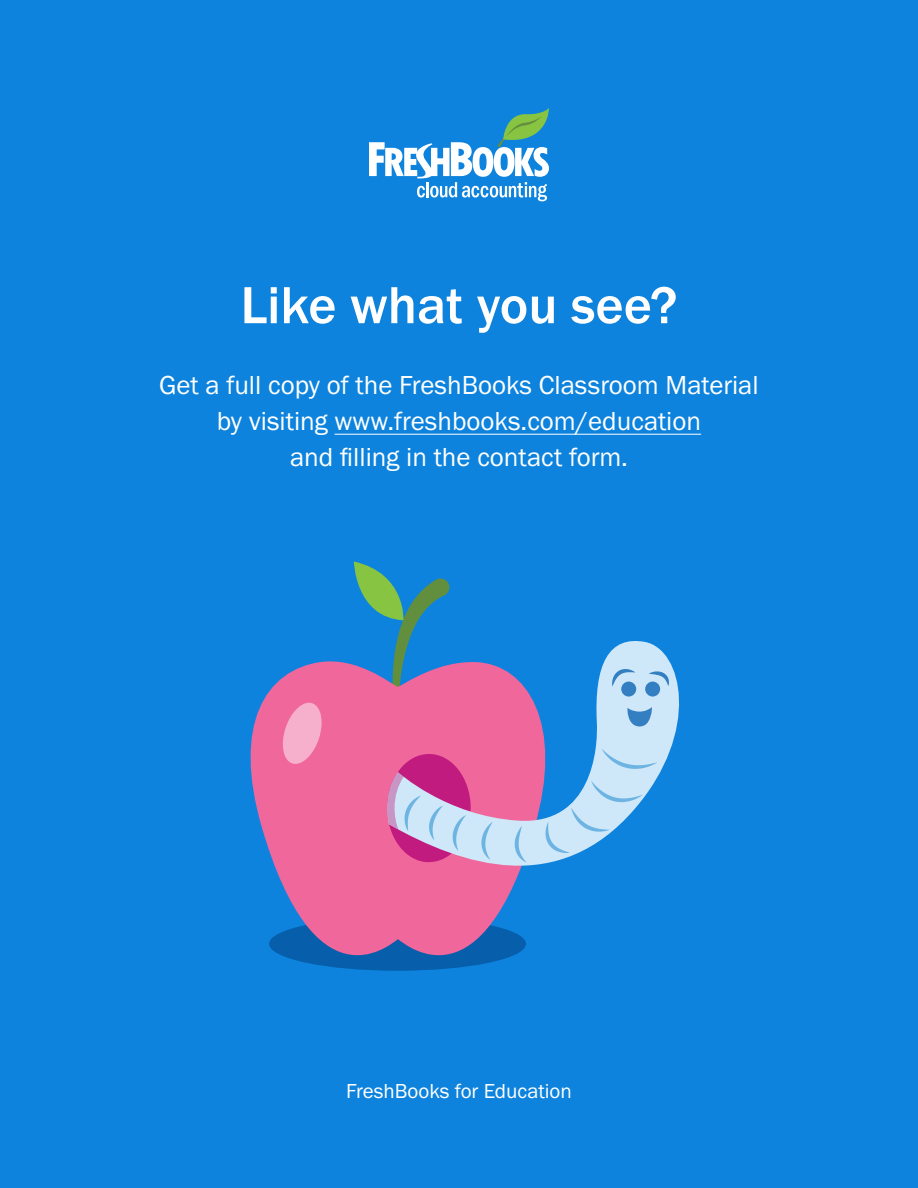
<style>
.page{position:relative;width:918px;height:1188px;background:#0d83dd}
.page>*{position:absolute;margin:0;border:0;box-sizing:border-box;transform-origin:0 0}
.t1{font:500 54px "Franklin Gothic URW";color:#fff}
.t2{font:27px/36px "Franklin Gothic URW Boo";color:#fff;text-align:center}
.t3{font:21px "Franklin Gothic URW Boo";color:#fff}
</style>
<div class="page">
<hr style="left:335px;top:434px;width:366px;height:1px;background:#fff">
<svg style="left:250px;top:661px;width:276px;height:310px;fill:#f0679b"></svg>
<svg style="left:280px;top:703px;width:44px;height:61px;background:#f496ba"></svg>
<svg style="left:382px;top:641px;width:297px;height:256px"></svg>
<div style="left:621px;top:682px;width:15px;height:15px;background:#337fc2;border-radius:50%"></div>
<div style="left:645px;top:682px;width:15px;height:15px;background:#337fc2;border-radius:50%"></div>
<svg style="left:627px;top:707px;width:25px;height:20px"></svg>
<svg style="left:612px;top:669px;width:23px;height:18px"></svg>
<svg style="left:649px;top:671px;width:20px;height:15px"></svg>
<svg style="left:602px;top:749px;width:56px;height:20px"></svg>
<svg style="left:591px;top:781px;width:52px;height:21px"></svg>
<svg style="left:546px;top:808px;width:64px;height:45px;background:#aad5f3"></svg>
<svg style="left:515px;top:826px;width:12px;height:37px"></svg>
<svg style="left:481px;top:822px;width:12px;height:38px"></svg>
<svg style="left:354px;top:561px;width:112px;height:301px"></svg>
<svg style="left:369px;top:108px;width:180px;height:93px"></svg>
<h1 class="t1" style="left:241px;top:272px;width:438px">Like what you see?</h1>
<p class="t2" style="left:159px;top:366px;width:601px">Get a full copy of the FreshBooks Classroom Material by visiting www.freshbooks.com/education<br>and filling in the contact form.</p>
<p class="t3" style="left:346px;top:1078px;width:227px">FreshBooks for Education</p>
</div>
